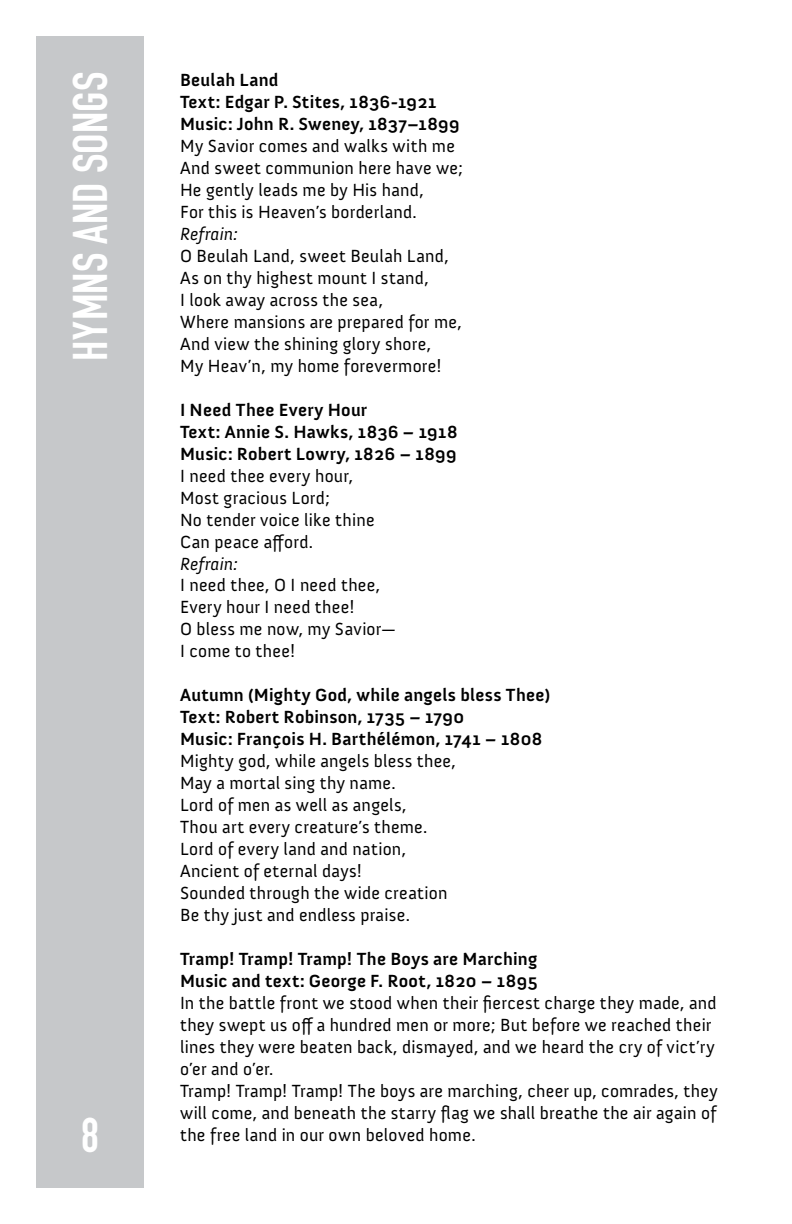
<style>
.page{position:relative;width:792px;height:1224px;background:#fff}
.page>*{position:absolute;margin:0;border:0;box-sizing:border-box;transform-origin:0 0}
.t1{font:700 48px "DIN Condensed";letter-spacing:.005em;color:#fff}
.t2{font:18px/22px "Anivers";letter-spacing:.015em;color:#000}
.t3{font:700 18px/22px "Anivers";letter-spacing:.015em;color:#000}
.t4{font:italic 18px "Anivers";letter-spacing:.01em;color:#000}
</style>
<div class="page">
<div style="left:36px;top:36px;width:108px;height:1152px;background:#c6c8ca"></div>
<h1 class="t1" style="left:58px;top:361px;width:290px;rotate:-90deg">HYMNS AND SONGS</h1>
<h1 class="t1" style="left:81px;top:1103px;width:19px">8</h1>
<p class="t3" style="left:180px;top:69px;width:281px">Beulah Land<br>Text: Edgar P. Stites, 1836-1921<br>Music: John R. Sweney, 1837–1899</p>
<p class="t2" style="left:180px;top:135px;width:285px">My Savior comes and walks with me<br>And sweet communion here have we;<br>He gently leads me by His hand,<br>For this is Heaven’s borderland.</p>
<p class="t4" style="left:180px;top:224px;width:59px">Refrain:</p>
<p class="t2" style="left:180px;top:245px;width:283px">O Beulah Land, sweet Beulah Land,<br>As on thy highest mount I stand,<br>I look away across the sea,<br>Where mansions are prepared for me,<br>And view the shining glory shore,<br>My Heav’n, my home forevermore!</p>
<p class="t3" style="left:180px;top:399px;width:279px">I Need Thee Every Hour<br>Text: Annie S. Hawks, 1836 – 1918<br>Music: Robert Lowry, 1826 – 1899</p>
<p class="t2" style="left:180px;top:465px;width:196px">I need thee every hour,<br>Most gracious Lord;<br>No tender voice like thine<br>Can peace afford.</p>
<p class="t4" style="left:180px;top:554px;width:59px">Refrain:</p>
<p class="t2" style="left:180px;top:575px;width:218px">I need thee, O I need thee,<br>Every hour I need thee!<br>O bless me now, my Savior—<br>I come to thee!</p>
<p class="t3" style="left:180px;top:685px;width:372px">Autumn (Mighty God, while angels bless Thee)<br>Text: Robert Robinson, 1735 – 1790<br>Music: François H. Barthélémon, 1741 – 1808</p>
<p class="t2" style="left:180px;top:751px;width:278px">Mighty god, while angels bless thee,<br>May a mortal sing thy name.<br>Lord of men as well as angels,<br>Thou art every creature’s theme.<br>Lord of every land and nation,<br>Ancient of eternal days!<br>Sounded through the wide creation<br>Be thy just and endless praise.</p>
<p class="t3" style="left:180px;top:949px;width:359px">Tramp! Tramp! Tramp! The Boys are Marching<br>Music and text: George F. Root, 1820 – 1895</p>
<p class="t2" style="left:180px;top:993px;width:539px">In the battle front we stood when their fiercest charge they made, and they swept us off a hundred men or more; But before we reached their lines they were beaten back, dismayed, and we heard the cry of vict’ry o’er and o’er.<br>Tramp! Tramp! Tramp! The boys are marching, cheer up, comrades, they will come, and beneath the starry flag we shall breathe the air again of the free land in our own beloved home.</p>
</div>
